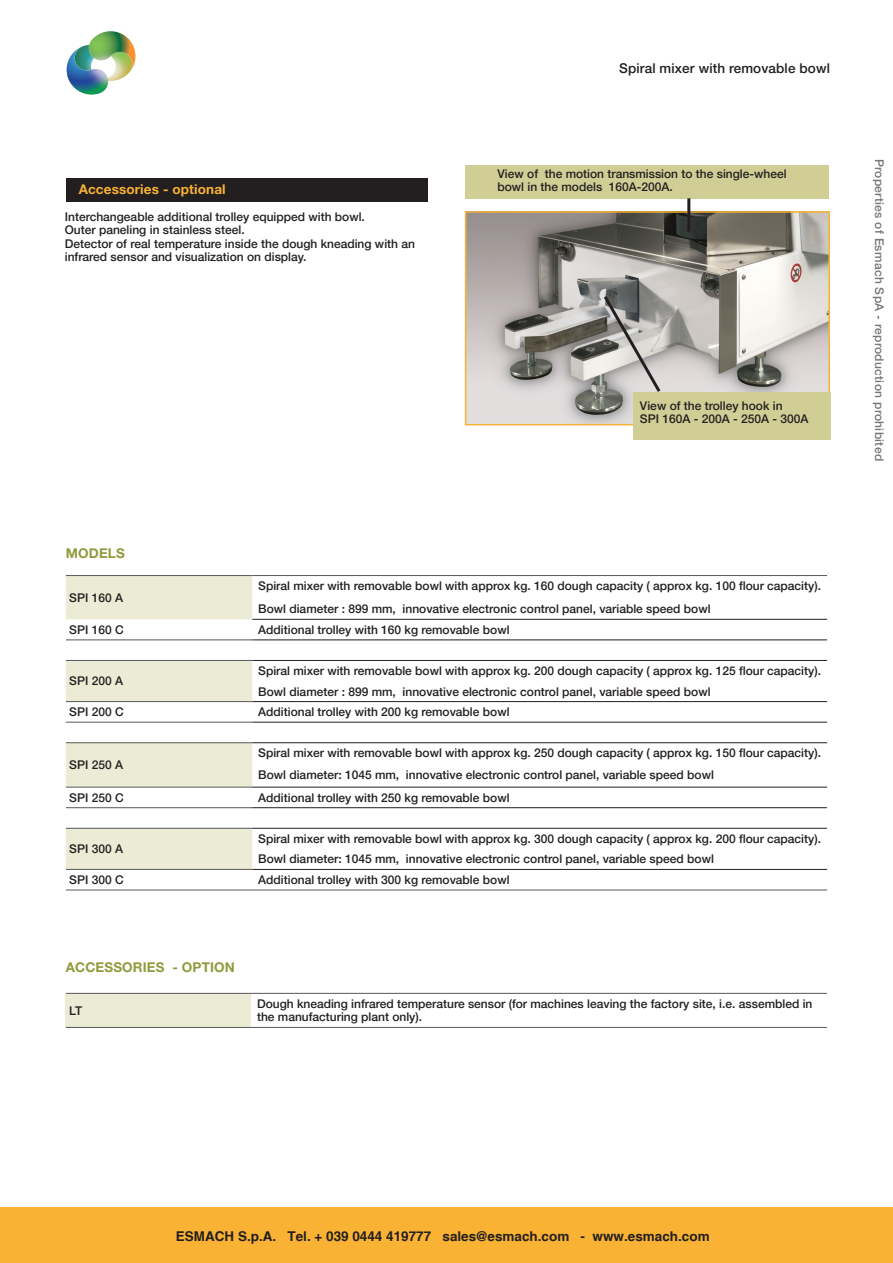
<style>
.page{position:relative;width:893px;height:1263px;background:#fff}
.page>*{position:absolute;margin:0;border:0;box-sizing:border-box;transform-origin:0 0}
.t1{font:700 13.5px "Helvetica cyr";color:#231f20}
.t2{font:500 13.5px "Helvetica Neue LT";letter-spacing:.01em;color:#231f20}
.t3{font:700 13.5px "Helvetica Neue LT Std";letter-spacing:.01em;color:#919a3c}
.t4{font:700 13.5px "Helvetica Neue LT Std";letter-spacing:.01em;color:#f9b233}
.t5{font:500 12px/13.5px "Helvetica Neue LT";color:#231f20}
.t6{font:500 12px "Helvetica Neue LT";letter-spacing:.025em;color:#757679}
</style>
<div class="page">
<img style="left:108px;top:72px;width:22px;height:9px">
<img style="left:67px;top:46px;width:41px;height:49px">
<img style="left:88px;top:31px;width:48px;height:41px">
<div style="left:0;top:1208px;width:893px;height:55px;background:#f9b233"></div>
<div style="left:66px;top:178px;width:361px;height:23px;background:#231f20"></div>
<div style="left:466px;top:165px;width:363px;height:33px;background:#d0ce95"></div>
<img style="left:468px;top:214px;width:359px;height:208px">
<div style="left:465px;top:211px;width:365px;height:214px;border:2px solid #f9b233"></div>
<div style="left:633px;top:392px;width:197px;height:48px;background:#d0ce95"></div>
<svg style="left:601px;top:293px;width:62px;height:102px;background:#a9a8a5"></svg>
<hr style="left:687px;top:198px;width:3px;height:34px;background:#231f20">
<svg style="left:66px;top:576px;width:186px;height:293px;fill:#ecebd5"></svg>
<div style="left:66px;top:640px;width:186px;height:20px;background:#fff"></div>
<hr style="left:66px;top:890px;width:186px;height:1px;background:#57585a">
<hr style="left:66px;top:807px;width:186px;height:1px;background:#57585a">
<hr style="left:252px;top:890px;width:575px;height:1px;background:#57585a">
<hr style="left:252px;top:807px;width:575px;height:1px;background:#231f20">
<hr style="left:252px;top:869px;width:575px;height:1px;background:#231f20">
<hr style="left:66px;top:869px;width:186px;height:1px;background:#57585a">
<hr style="left:66px;top:575px;width:186px;height:1px;background:#57585a">
<hr style="left:252px;top:575px;width:575px;height:1px;background:#57585a">
<hr style="left:252px;top:619px;width:575px;height:1px;background:#231f20">
<hr style="left:66px;top:722px;width:186px;height:1px;background:#57585a">
<hr style="left:252px;top:722px;width:575px;height:1px;background:#231f20">
<hr style="left:66px;top:660px;width:186px;height:1px;background:#57585a">
<hr style="left:252px;top:660px;width:575px;height:1px;background:#231f20">
<hr style="left:252px;top:701px;width:575px;height:1px;background:#231f20">
<hr style="left:66px;top:742px;width:186px;height:1px;background:#57585a">
<hr style="left:252px;top:742px;width:575px;height:1px;background:#231f20">
<hr style="left:66px;top:787px;width:186px;height:1px;background:#57585a">
<hr style="left:252px;top:787px;width:575px;height:1px;background:#231f20">
<hr style="left:66px;top:640px;width:186px;height:1px;background:#57585a">
<hr style="left:252px;top:640px;width:575px;height:1px;background:#231f20">
<hr style="left:66px;top:701px;width:186px;height:1px;background:#57585a">
<hr style="left:66px;top:828px;width:186px;height:1px;background:#57585a">
<hr style="left:252px;top:828px;width:575px;height:1px;background:#231f20">
<div style="left:66px;top:993px;width:185px;height:34px;background:#ecebd5"></div>
<hr style="left:66px;top:993px;width:185px;height:1px;background:#57585a">
<hr style="left:251px;top:993px;width:576px;height:1px;background:#57585a">
<hr style="left:66px;top:1027px;width:185px;height:1px;background:#57585a">
<hr style="left:251px;top:1027px;width:576px;height:1px;background:#57585a">
<p class="t4" style="left:79px;top:181px;width:149px">Accessories - optional</p>
<p class="t5" style="left:65px;top:209px;width:352px">Interchangeable additional trolley equipped with bowl.<br>Outer paneling in stainless steel.<br>Detector of real temperature inside the dough kneading with an infrared sensor and visualization on display.</p>
<p class="t3" style="left:66px;top:545px;width:60px">MODELS</p>
<p class="t2" style="left:619px;top:61px;width:212px">Spiral mixer with removable bowl</p>
<p class="t5" style="left:497px;top:167px;width:291px">View of the motion transmission to the single-wheel bowl in the models 160A-200A.</p>
<p class="t5" style="left:640px;top:399px;width:170px">View of the trolley hook in<br>SPI 160A - 200A - 250A - 300A</p>
<p class="t5" style="left:69px;top:591px;width:55px">SPI 160 A</p>
<p class="t5" style="left:258px;top:574px;width:564px;line-height:23.2px">Spiral mixer with removable bowl with approx kg. 160 dough capacity ( approx kg. 100 flour capacity).<br>Bowl diameter : 899 mm, innovative electronic control panel, variable speed bowl</p>
<p class="t5" style="left:69px;top:623px;width:56px">SPI 160 C</p>
<p class="t5" style="left:258px;top:623px;width:253px">Additional trolley with 160 kg removable bowl</p>
<p class="t5" style="left:69px;top:674px;width:55px">SPI 200 A</p>
<p class="t5" style="left:258px;top:660px;width:564px;line-height:20.5px">Spiral mixer with removable bowl with approx kg. 200 dough capacity ( approx kg. 125 flour capacity).<br>Bowl diameter : 899 mm, innovative electronic control panel, variable speed bowl</p>
<p class="t5" style="left:69px;top:705px;width:56px">SPI 200 C</p>
<p class="t5" style="left:258px;top:705px;width:253px">Additional trolley with 200 kg removable bowl</p>
<p class="t5" style="left:69px;top:758px;width:55px">SPI 250 A</p>
<p class="t5" style="left:258px;top:742px;width:564px;line-height:21.9px">Spiral mixer with removable bowl with approx kg. 250 dough capacity ( approx kg. 150 flour capacity).<br>Bowl diameter: 1045 mm, innovative electronic control panel, variable speed bowl</p>
<p class="t5" style="left:69px;top:790px;width:56px">SPI 250 C</p>
<p class="t5" style="left:258px;top:790px;width:253px">Additional trolley with 250 kg removable bowl</p>
<p class="t5" style="left:69px;top:842px;width:55px">SPI 300 A</p>
<p class="t5" style="left:258px;top:828px;width:564px;line-height:20.5px">Spiral mixer with removable bowl with approx kg. 300 dough capacity ( approx kg. 200 flour capacity).<br>Bowl diameter: 1045 mm, innovative electronic control panel, variable speed bowl</p>
<p class="t5" style="left:69px;top:873px;width:56px">SPI 300 C</p>
<p class="t5" style="left:258px;top:873px;width:253px">Additional trolley with 300 kg removable bowl</p>
<p class="t3" style="left:66px;top:959px;width:11px">access</p>
<p class="t3" style="left:122px;top:959px;width:112px">ori ES - option</p>
<p class="t5" style="left:69px;top:1003px;width:14px">LT</p>
<p class="t5" style="left:257px;top:997px;width:557px">Dough kneading infrared temperature sensor (for machines leaving the factory site, i.e. assembled in the manufacturing plant only).</p>
<p class="t6" style="left:887px;top:159px;width:304px;rotate:90deg">Properties of Esmach SpA - reproduction prohibited</p>
<p class="t1" style="left:176px;top:1228px;width:535px">ESMACH S.p.A. Tel. + 039 0444 419777 sales@esmach.com - www.esmach.com</p>
</div>
